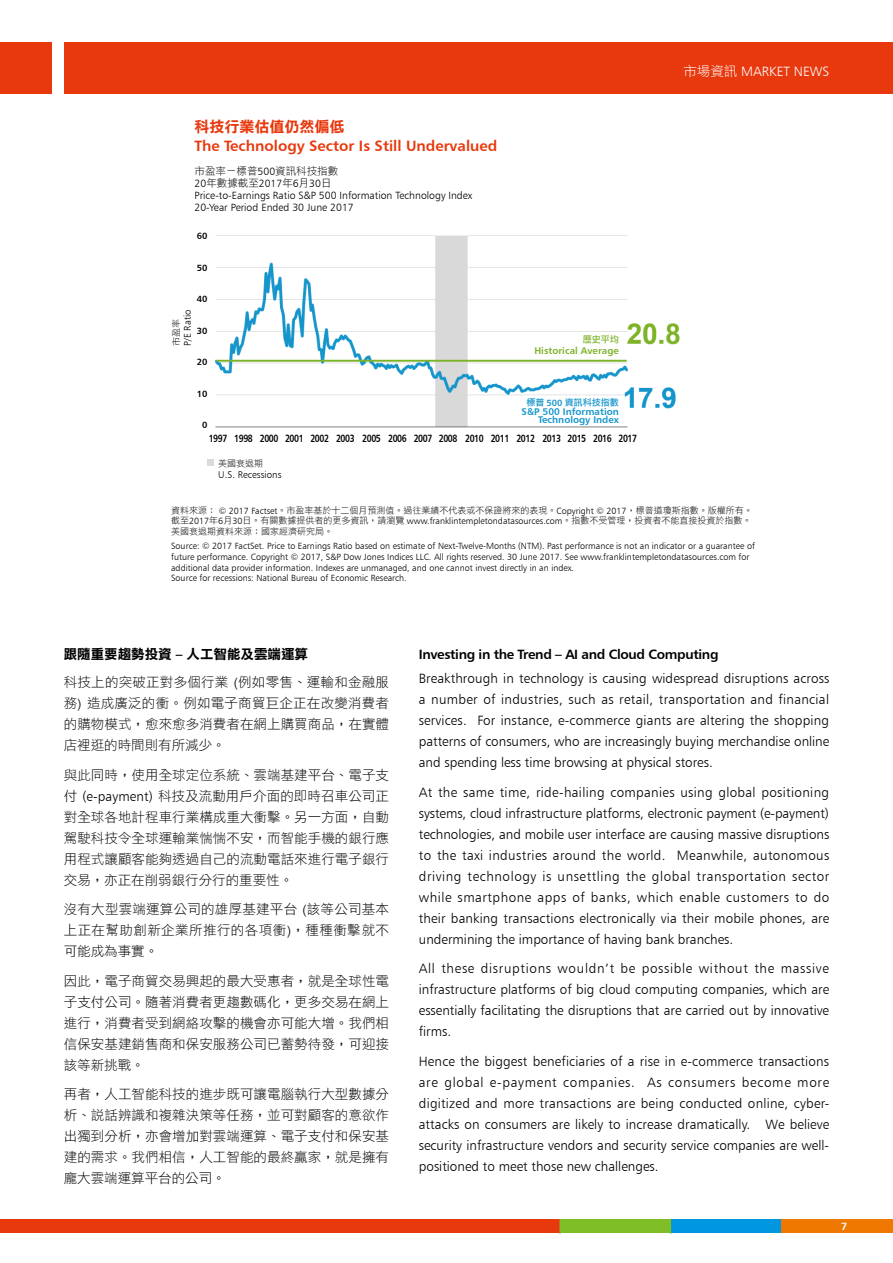
<style>
.page{position:relative;width:893px;height:1263px;background:#fff}
.page>*{position:absolute;margin:0;border:0;box-sizing:border-box;transform-origin:0 0}
.t1{font:15px "Humanist 777 BT Bold B";color:#e8380d}
.t2{font:15px "DF Li Hei Bd HK BF";color:#e8380d}
.t3{font:13.5px/21px "Humanist 777 BT Light B";color:#000;text-align:justify}
.t4{font:13.5px/21px "DF Li Hei Lt HK BF";letter-spacing:.005em;color:#000;text-align:justify}
.t5{font:13.5px "Humanist 777 BT Bold B";letter-spacing:-.025em;color:#000}
.t6{font:13.5px "DF Li Hei Bd HK BF";color:#000}
.t7{font:13.5px "Humanist 777 BT Light B";color:#fff}
.t8{font:10.5px/12px "Humanist 777 BT Light B";color:#000}
.t9{font:10.5px "Humanist 777 BT Bold B";letter-spacing:-.05em;color:#000;scale:.8 1}
.t10{font:10.5px "DF Li Hei Lt HK BF";color:#000}
.t11{font:10.5px "Humanist 777 BT Bold B";color:#fff}
.t12{font:9.75px/7.9px "Humanist 777 BT Bold B";color:#1595cb;text-align:right}
.t13{font:9.75px "Humanist 777 BT Light B";color:#000}
.t14{font:9.75px "Humanist 777 BT Bold B";color:#7db329}
.t15{font:9px/10.5px "Humanist 777 BT Light B";color:#000}
.t16{font:9px/10.5px "DF Li Hei Lt HK BF";color:#000}
.t17{font:9px "Humanist 777 BT Bold B";color:#000}
.t18{font:9px "DF Li Hei Md HK BF";color:#1595cb}
.t19{font:9px "DF Li Hei Md HK BF";color:#7db329}
.s1{font-family:"Humanist 777 BT Light B"}
.s2{font-family:"DF Li Hei Lt HK BF"}
.s3{font-family:"Humanist 777 BT Bold B"}
</style>
<div class="page">
<div style="left:0;top:43px;width:51px;height:51px;background:#e8380d"></div>
<div style="left:64px;top:43px;width:829px;height:51px;background:#e8380d"></div>
<div style="left:0;top:1219px;width:893px;height:14px;background:#e8380d"></div>
<div style="left:671px;top:1219px;width:111px;height:14px;background:#0097e0"></div>
<div style="left:560px;top:1219px;width:111px;height:14px;background:#7fbe26"></div>
<div style="left:782px;top:1219px;width:111px;height:14px;background:#ee7800"></div>
<img style="left:215px;top:235px;width:465px;height:193px">
<div style="left:518px;top:335px;width:101px;height:21px;background:#fff"></div>
<div style="left:493px;top:398px;width:126px;height:27px;background:#fff"></div>
<svg style="left:208px;top:460px;width:6px;height:6px"></svg>
<p class="t2" style="left:194px;top:119px;width:151px">科技行業估值仍然偏低</p>
<p class="t1" style="left:194px;top:136px;width:304px">The Technology Sector Is Still Undervalued</p>
<p class="t10" style="left:195px;top:166px;width:145px">市盈率－標普<span class="s1">500</span>資訊科技指數</p>
<p class="t8" style="left:195px;top:177px;width:279px">20<span class="s2">年數據截至</span>2017<span class="s2">年</span>6<span class="s2">月</span>30<span class="s2">日<br></span>Price-to-Earnings Ratio S&amp;P 500 Information Technology Index<br>20-Year Period Ended 30 June 2017</p>
<p class="t17" style="left:197px;top:231px;width:12px">60</p>
<p class="t17" style="left:197px;top:262px;width:12px">50</p>
<p class="t17" style="left:197px;top:294px;width:12px">40</p>
<p class="t17" style="left:197px;top:325px;width:12px">30</p>
<p class="t17" style="left:197px;top:357px;width:12px">20</p>
<p class="t17" style="left:197px;top:388px;width:12px">10</p>
<p class="t17" style="left:202px;top:420px;width:7px">0</p>
<p class="t16" style="left:171px;top:346px;width:28px;rotate:-90deg">市盈率</p>
<p class="t13" style="left:181px;top:346px;width:38px;rotate:-90deg">P/E Ratio</p>
<p class="t19" style="left:583px;top:335px;width:37px">歷史平均</p>
<p class="t14" style="left:534px;top:345px;width:86px">Historical Average</p>
<p class="t18" style="left:526px;top:398px;width:94px">標普 <span class="s3">500</span> 資訊科技指數</p>
<p class="t12" style="left:522px;top:407px;width:99px">S&amp;P 500 Information<br>Technology Index</p>
<p class="t9" style="left:209px;top:431px;width:537px">1997 1998 2000 2001 2002 2003 2005 2006 2007 2008 2010 2011 2012 2013 2015 2016 2017</p>
<p class="t16" style="left:218px;top:459px;width:46px">美國衰退期</p>
<p class="t13" style="left:218px;top:469px;width:65px">U.S. Recessions</p>
<p class="t7" style="left:683px;top:63px;width:147px"><span class="s2">市場資訊</span> MARKET NEWS</p>
<p class="t16" style="left:171px;top:505px;width:583px">資料來源： <span class="s1">© 2017 Factset</span>。市盈率基於十二個月預測值。過往業績不代表或不保證將來的表現。<span class="s1">Copyright © 2017</span>，標普道瓊斯指數。版權所有。截至<span class="s1">2017</span>年<span class="s1">6</span>月<span class="s1">30</span>日。有關數據提供者的更多資訊，請瀏覽 <span class="s1">www.franklintempletondatasources.com</span>。指數不受管理，投資者不能直接投資於指數。美國衰退期資料來源：國家經濟研究局。</p>
<p class="t15" style="left:171px;top:541px;width:585px">Source: © 2017 FactSet. Price to Earnings Ratio based on estimate of Next-Twelve-Months (NTM). Past performance is not an indicator or a guarantee of future performance. Copyright © 2017, S&amp;P Dow Jones Indices LLC. All rights reserved. 30 June 2017. See www.franklintempletondatasources.com for additional data provider information. Indexes are unmanaged, and one cannot invest directly in an index.<br>Source for recessions: National Bureau of Economic Research.</p>
<p class="t6" style="left:64px;top:647px;width:246px">跟隨重要趨勢投資 <span class="s3">–</span> 人工智能及雲端運算</p>
<p class="t4" style="left:64px;top:672px;width:327px">科技上的突破正對多個行業 <span class="s1">(</span>例如零售、運輸和金融服務<span class="s1">)</span> 造成廣泛的衝。例如電子商貿巨企正在改變消費者的購物模式，愈來愈多消費者在網上購買商品，在實體店裡逛的時間則有所減少。</p>
<p class="t4" style="left:64px;top:765px;width:327px">與此同時，使用全球定位系統、雲端基建平台、電子支付 <span class="s1">(e-payment)</span> 科技及流動用戶介面的即時召車公司正對全球各地計程車行業構成重大衝擊。另一方面，自動駕駛科技令全球運輸業惴惴不安，而智能手機的銀行應用程式讓顧客能夠透過自己的流動電話來進行電子銀行交易，亦正在削弱銀行分行的重要性。</p>
<p class="t4" style="left:64px;top:899px;width:327px">沒有大型雲端運算公司的雄厚基建平台 <span class="s1">(</span>該等公司基本上正在幫助創新企業所推行的各項衝<span class="s1">)</span>，種種衝擊就不可能成為事實。</p>
<p class="t4" style="left:64px;top:971px;width:327px">因此，電子商貿交易興起的最大受惠者，就是全球性電子支付公司。隨著消費者更趨數碼化，更多交易在網上進行，消費者受到網絡攻擊的機會亦可能大增。我們相信保安基建銷售商和保安服務公司已蓄勢待發，可迎接該等新挑戰。</p>
<p class="t4" style="left:64px;top:1084px;width:327px">再者，人工智能科技的進步既可讓電腦執行大型數據分析、說話辨識和複雜決策等任務，並可對顧客的意欲作出獨到分析，亦會增加對雲端運算、電子支付和保安基建的需求。我們相信，人工智能的最終贏家，就是擁有龐大雲端運算平台的公司。</p>
<p class="t5" style="left:419px;top:645px;width:301px">Investing in the Trend – AI and Cloud Computing</p>
<p class="t3" style="left:419px;top:668px;width:412px">Breakthrough in technology is causing widespread disruptions across a number of industries, such as retail, transportation and financial services. For instance, e-commerce giants are altering the shopping patterns of consumers, who are increasingly buying merchandise online and spending less time browsing at physical stores.</p>
<p class="t3" style="left:419px;top:781px;width:412px">At the same time, ride-hailing companies using global positioning systems, cloud infrastructure platforms, electronic payment (e-payment) technologies, and mobile user interface are causing massive disruptions to the taxi industries around the world. Meanwhile, autonomous driving technology is unsettling the global transportation sector while smartphone apps of banks, which enable customers to do their banking transactions electronically via their mobile phones, are undermining the importance of having bank branches.</p>
<p class="t3" style="left:419px;top:958px;width:412px">All these disruptions wouldn’t be possible without the massive infrastructure platforms of big cloud computing companies, which are essentially facilitating the disruptions that are carried out by innovative firms.</p>
<p class="t3" style="left:419px;top:1050px;width:412px">Hence the biggest beneficiaries of a rise in e-commerce transactions are global e-payment companies. As consumers become more digitized and more transactions are being conducted online, cyber&shy;attacks on consumers are likely to increase dramatically. We believe security infrastructure vendors and security service companies are well&shy;positioned to meet those new challenges.</p>
<p class="t11" style="left:841px;top:1220px;width:8px">7</p>
</div>
